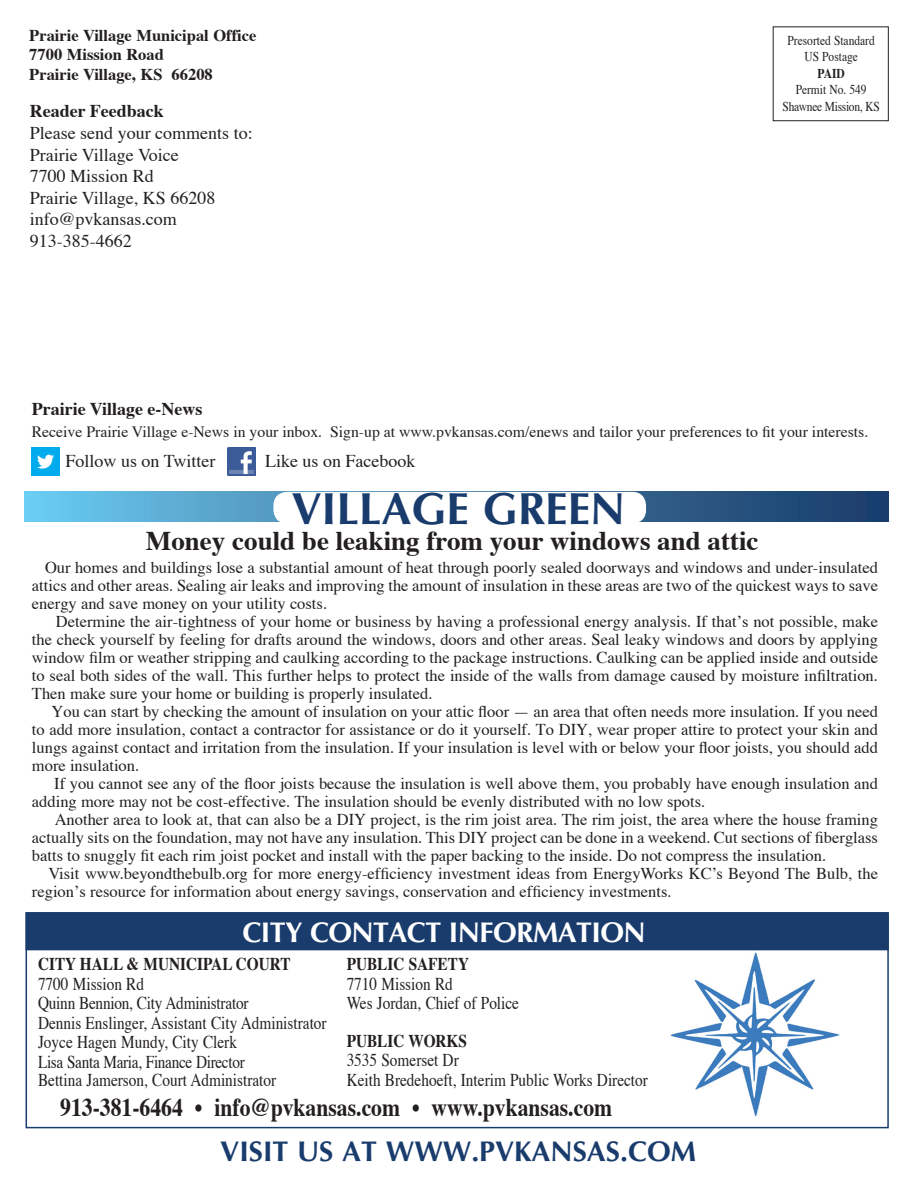
<style>
.page{position:relative;width:918px;height:1188px;background:#fff}
.page>*{position:absolute;margin:0;border:0;box-sizing:border-box;transform-origin:0 0}
.t1{font:700 45px "Optima";color:#193c6d}
.t2{font:700 28.5px "Optima";color:#193c6d}
.t3{font:700 28.5px "Optima";letter-spacing:-.02em;color:#fff}
.t4{font:700 27px "Times";color:#231f20}
.t5{font:700 25.5px "Times";color:#231f20;scale:.85 1}
.t6{font:18px "Times";color:#231f20;scale:.85 1}
.t7{font:18px "Times";color:#231f20}
.t8{font:700 18px "Times";color:#231f20;scale:.85 1}
.t9{font:700 18px "Times";color:#231f20}
.t10{font:18px "Times";letter-spacing:-.02em;color:#231f20;scale:.85 1}
.t11{font:16.5px/18px "Times";color:#231f20;text-align:justify}
.t12{font:700 16.5px "Times";color:#231f20}
.t13{font:15.75px "Times";color:#231f20}
.t14{font:13.5px "Times";color:#231f20;scale:.85 1}
.t15{font:13.5px "Times";letter-spacing:-.025em;color:#231f20;scale:.85 1}
.t16{font:700 13.5px "Times";color:#231f20;scale:.85 1}
</style>
<div class="page">
<div style="left:773px;top:26px;width:116px;height:95px;border:1px solid #231f20"></div>
<svg style="left:24px;top:492px;width:865px;height:29px;background:#4280aa"></svg>
<div style="left:273px;top:492px;width:373px;height:32px;background:#fff;border-radius:14px"></div>
<img style="left:664px;top:950px;width:183px;height:167px">
<div style="left:26px;top:912px;width:863px;height:38px;background:#193c6d"></div>
<img style="left:32px;top:447px;width:28px;height:28px">
<img style="left:227px;top:447px;width:28px;height:28px">
<p class="t12" style="left:29px;top:24px;width:229px">Prairie Village Municipal Office</p>
<p class="t12" style="left:29px;top:44px;width:136px">7700 Mission Road</p>
<p class="t12" style="left:29px;top:63px;width:185px">Prairie Village, KS 66208</p>
<p class="t9" style="left:30px;top:99px;width:136px">Reader Feedback</p>
<p class="t7" style="left:30px;top:122px;width:224px">Please send your comments to:</p>
<p class="t7" style="left:30px;top:143px;width:150px">Prairie Village Voice</p>
<p class="t7" style="left:30px;top:165px;width:126px">7700 Mission Rd</p>
<p class="t7" style="left:30px;top:186px;width:187px">Prairie Village, KS 66208</p>
<p class="t7" style="left:30px;top:208px;width:149px">info@pvkansas.com</p>
<p class="t7" style="left:30px;top:230px;width:103px">913-385-4662</p>
<p class="t14" style="left:788px;top:32px;width:104px">Presorted Standard</p>
<p class="t14" style="left:804px;top:48px;width:64px">US Postage</p>
<p class="t16" style="left:818px;top:64px;width:33px">PAID</p>
<p class="t14" style="left:796px;top:81px;width:85px">Permit No. 549</p>
<p class="t15" style="left:783px;top:98px;width:116px">Shawnee Mission, KS</p>
<p class="t9" style="left:32px;top:397px;width:172px">Prairie Village e-News</p>
<p class="t13" style="left:32px;top:421px;width:838px">Receive Prairie Village e-News in your inbox. Sign-up at www.pvkansas.com/enews and tailor your preferences to fit your interests.</p>
<p class="t7" style="left:66px;top:449px;width:151px">Follow us on Twitter</p>
<p class="t7" style="left:265px;top:449px;width:152px">Like us on Facebook</p>
<p class="t1" style="left:291px;top:482px;width:335px">VILLAGE GREEN</p>
<p class="t11" style="left:32px;top:559px;width:848px;text-indent:13px">Our homes and buildings lose a substantial amount of heat through poorly sealed doorways and windows and under-insulated attics and other areas. Sealing air leaks and improving the amount of insulation in these areas are two of the quickest ways to save energy and save money on your utility costs.</p>
<p class="t11" style="left:32px;top:613px;width:848px;text-indent:24px">Determine the air-tightness of your home or business by having a professional energy analysis. If that’s not possible, make the check yourself by feeling for drafts around the windows, doors and other areas. Seal leaky windows and doors by applying window film or weather stripping and caulking according to the package instructions. Caulking can be applied inside and outside to seal both sides of the wall. This further helps to protect the inside of the walls from damage caused by moisture infiltration.<br>Then make sure your home or building is properly insulated.</p>
<p class="t11" style="left:32px;top:703px;width:848px;text-indent:20px">You can start by checking the amount of insulation on your attic floor — an area that often needs more insulation. If you need to add more insulation, contact a contractor for assistance or do it yourself. To DIY, wear proper attire to protect your skin and lungs against contact and irritation from the insulation. If your insulation is level with or below your floor joists, you should add more insulation.</p>
<p class="t11" style="left:32px;top:775px;width:848px;text-indent:22px">If you cannot see any of the floor joists because the insulation is well above them, you probably have enough insulation and adding more may not be cost-effective. The insulation should be evenly distributed with no low spots.</p>
<p class="t11" style="left:32px;top:811px;width:848px;text-indent:23px">Another area to look at, that can also be a DIY project, is the rim joist area. The rim joist, the area where the house framing actually sits on the foundation, may not have any insulation. This DIY project can be done in a weekend. Cut sections of fiberglass batts to snuggly fit each rim joist pocket and install with the paper backing to the inside. Do not compress the insulation.</p>
<p class="t11" style="left:32px;top:865px;width:848px;text-indent:16px">Visit www.beyondthebulb.org for more energy-efficiency investment ideas from EnergyWorks KC’s Beyond The Bulb, the region’s resource for information about energy savings, conservation and efficiency investments.</p>
<p class="t4" style="left:146px;top:523px;width:614px">Money could be leaking from your windows and attic</p>
<p class="t3" style="left:242px;top:916px;width:405px">CITY CONTACT INFORMATION</p>
<p class="t8" style="left:38px;top:952px;width:299px">CITY HALL &amp; MUNICIPAL COURT</p>
<p class="t6" style="left:38px;top:972px;width:126px">7700 Mission Rd</p>
<p class="t6" style="left:38px;top:992px;width:249px">Quinn Bennion, City Administrator</p>
<p class="t6" style="left:38px;top:1011px;width:341px">Dennis Enslinger, Assistant City Administrator</p>
<p class="t6" style="left:38px;top:1031px;width:236px">Joyce Hagen Mundy, City Clerk</p>
<p class="t10" style="left:38px;top:1050px;width:245px">Lisa Santa Maria, Finance Director</p>
<p class="t6" style="left:38px;top:1068px;width:282px">Bettina Jamerson, Court Administrator</p>
<p class="t8" style="left:347px;top:952px;width:145px">PUBLIC SAFETY</p>
<p class="t6" style="left:347px;top:972px;width:126px">7710 Mission Rd</p>
<p class="t6" style="left:347px;top:992px;width:204px">Wes Jordan, Chief of Police</p>
<p class="t8" style="left:347px;top:1029px;width:143px">PUBLIC WORKS</p>
<p class="t6" style="left:347px;top:1049px;width:133px">3535 Somerset Dr</p>
<p class="t6" style="left:347px;top:1068px;width:356px">Keith Bredehoeft, Interim Public Works Director</p>
<p class="t5" style="left:60px;top:1090px;width:651px">913-381-6464 • info@pvkansas.com • www.pvkansas.com</p>
<p class="t2" style="left:220px;top:1135px;width:477px">VISIT US AT WWW.PVKANSAS.COM</p>
</div>
